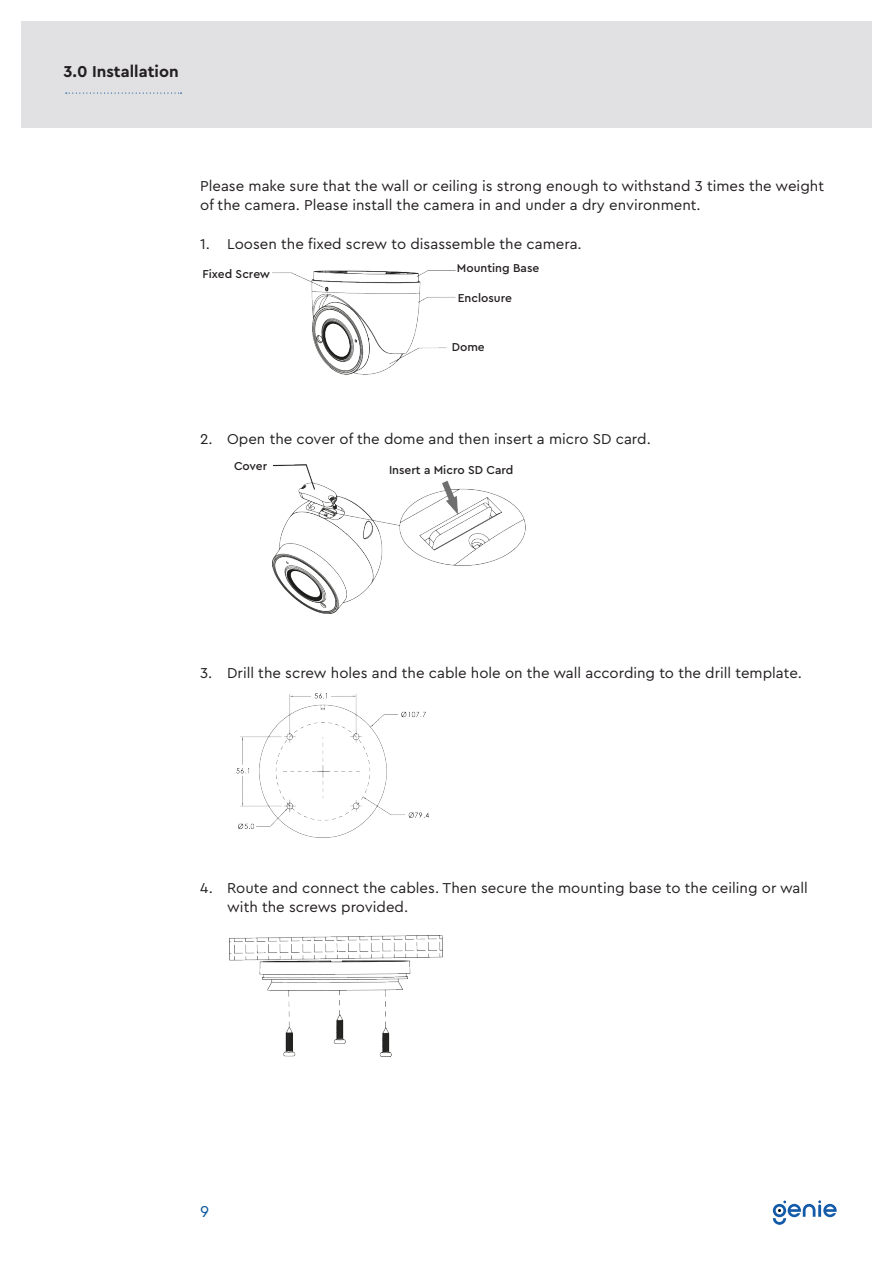
<style>
.page{position:relative;width:893px;height:1263px;background:#fff}
.page>*{position:absolute;margin:0;border:0;box-sizing:border-box;transform-origin:0 0}
.Section_Title{font:700 16.5px "Cera Pro";color:#231f20}
.t1{font:16.5px "Cera Pro";color:#09559e}
.t2{font:15px/19.5px "Cera Pro";color:#231f20}
.t3{font:500 12px "Cera Pro";color:#231f20}
</style>
<div class="page">
<div style="left:21px;top:21px;width:851px;height:107px;background:#e1e1e4"></div>
<svg style="left:773px;top:1200px;width:64px;height:25px"></svg>
<svg style="left:66px;top:93px;width:116px;height:1px"></svg>
<img style="left:237px;top:694px;width:192px;height:144px">
<img style="left:229px;top:935px;width:214px;height:121px">
<img style="left:272px;top:465px;width:253px;height:148px">
<img style="left:272px;top:270px;width:183px;height:104px">
<p class="Section_Title" style="left:64px;top:60px;width:117px">3.0 Installation</p>
<p class="t2" style="left:200px;top:175px;width:625px">Please make sure that the wall or ceiling is strong enough to withstand 3 times the weight of the camera. Please install the camera in and under a dry environment.</p>
<p class="t2" style="left:200px;top:234px;width:383px">1. Loosen the fixed screw to disassemble the camera.</p>
<p class="t3" style="left:202px;top:266px;width:69px">Fixed Screw</p>
<p class="t3" style="left:457px;top:260px;width:84px">Mounting Base</p>
<p class="t3" style="left:458px;top:290px;width:56px">Enclosure</p>
<p class="t3" style="left:452px;top:339px;width:35px">Dome</p>
<p class="t2" style="left:200px;top:429px;width:452px">2. Open the cover of the dome and then insert a micro SD card.</p>
<p class="t3" style="left:234px;top:458px;width:35px">Cover</p>
<p class="t3" style="left:389px;top:462px;width:126px">Insert a Micro SD Card</p>
<p class="t2" style="left:200px;top:663px;width:603px">3. Drill the screw holes and the cable hole on the wall according to the drill template.</p>
<p class="t2" style="left:227px;top:877px;width:582px;text-indent:-27px">4. Route and connect the cables. Then secure the mounting base to the ceiling or wall with the screws provided.</p>
<p class="t1" style="left:200px;top:1200px;width:11px">9</p>
</div>
